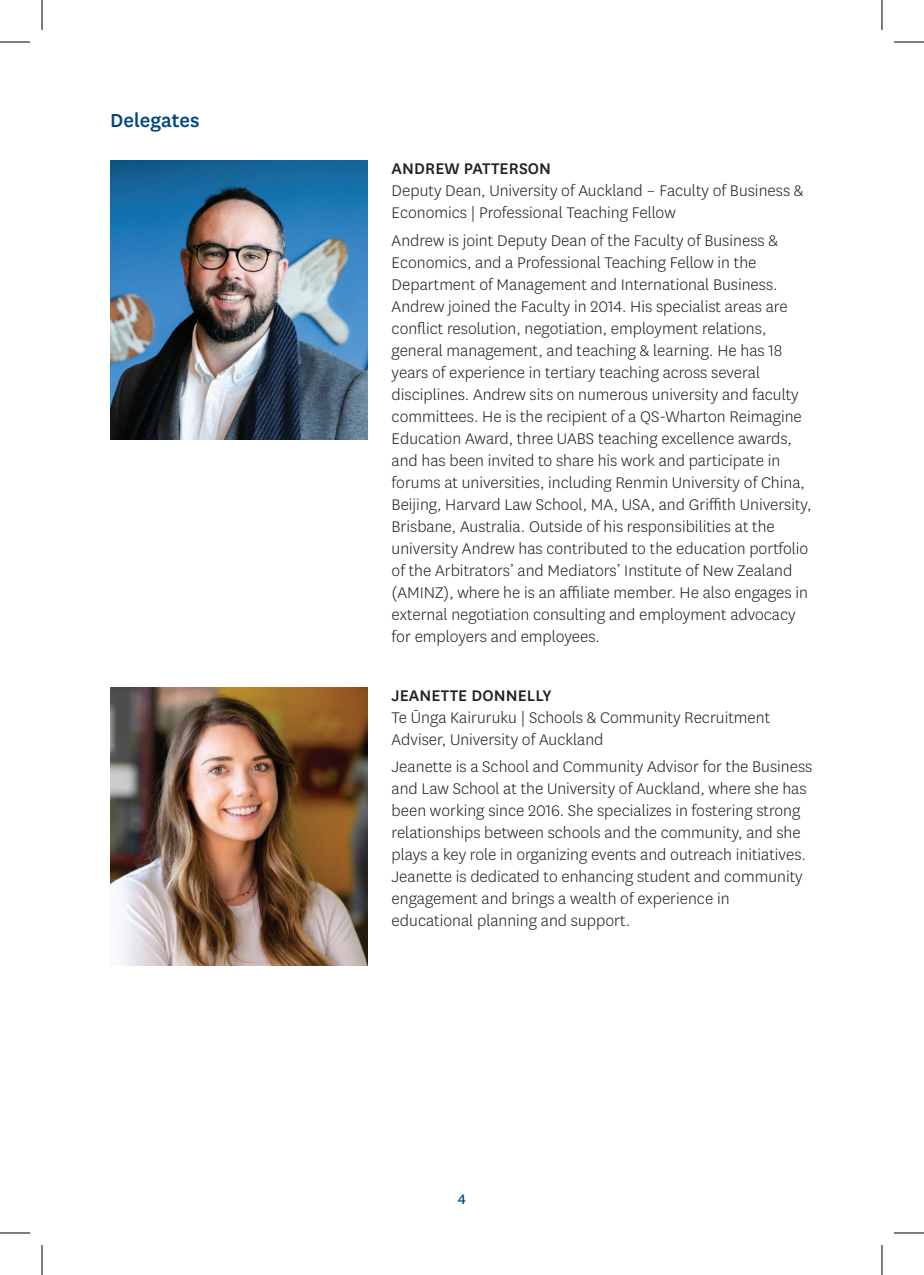
<style>
.page{position:relative;width:924px;height:1275px;background:#fff}
.page>*{position:absolute;margin:0;border:0;box-sizing:border-box;transform-origin:0 0}
.t1{font:500 22px "National";color:#00467e}
.t2{font:300 18px/22px "National";color:#231f20}
.t3{font:500 18px "National";letter-spacing:.005em;color:#231f20}
.t4{font:16px "National";color:#00467e}
</style>
<div class="page">
<img style="left:110px;top:161px;width:257px;height:279px">
<img style="left:110px;top:688px;width:257px;height:277px">
<hr style="left:0;top:42px;width:30px;height:1px;background:#000">
<hr style="left:893px;top:42px;width:30px;height:1px;background:#000">
<hr style="left:0;top:1232px;width:30px;height:1px;background:#000">
<hr style="left:893px;top:1232px;width:30px;height:1px;background:#000">
<hr style="left:42px;top:0;width:1px;height:30px;background:#000">
<hr style="left:42px;top:1245px;width:1px;height:30px;background:#000">
<hr style="left:881px;top:0;width:1px;height:30px;background:#000">
<hr style="left:881px;top:1245px;width:1px;height:30px;background:#000">
<p class="t1" style="left:110px;top:105px;width:91px">Delegates</p>
<p class="t3" style="left:391px;top:156px;width:161px">ANDREW PATTERSON</p>
<p class="t2" style="left:391px;top:179px;width:413px">Deputy Dean, University of Auckland – Faculty of Business &amp;<br>Economics | Professional Teaching Fellow</p>
<p class="t2" style="left:391px;top:229px;width:421px">Andrew is joint Deputy Dean of the Faculty of Business &amp; Economics, and a Professional Teaching Fellow in the Department of Management and International Business.<br>Andrew joined the Faculty in 2014. His specialist areas are conflict resolution, negotiation, employment relations, general management, and teaching &amp; learning. He has 18 years of experience in tertiary teaching across several disciplines. Andrew sits on numerous university and faculty committees. He is the recipient of a QS-Wharton Reimagine Education Award, three UABS teaching excellence awards, and has been invited to share his work and participate in forums at universities, including Renmin University of China, Beijing, Harvard Law School, MA, USA, and Griffith University, Brisbane, Australia. Outside of his responsibilities at the university Andrew has contributed to the education portfolio of the Arbitrators’ and Mediators’ Institute of New Zealand (AMINZ), where he is an affiliate member. He also engages in external negotiation consulting and employment advocacy for employers and employees.</p>
<p class="t3" style="left:391px;top:683px;width:161px">JEANETTE DONNELLY</p>
<p class="t2" style="left:391px;top:705px;width:380px">Te Ūnga Kairuruku | Schools &amp; Community Recruitment<br>Adviser, University of Auckland</p>
<p class="t2" style="left:391px;top:755px;width:422px">Jeanette is a School and Community Advisor for the Business and Law School at the University of Auckland, where she has been working since 2016. She specializes in fostering strong relationships between schools and the community, and she plays a key role in organizing events and outreach initiatives.<br>Jeanette is dedicated to enhancing student and community engagement and brings a wealth of experience in educational planning and support.</p>
<p class="t4" style="left:457px;top:1188px;width:10px">4</p>
</div>
